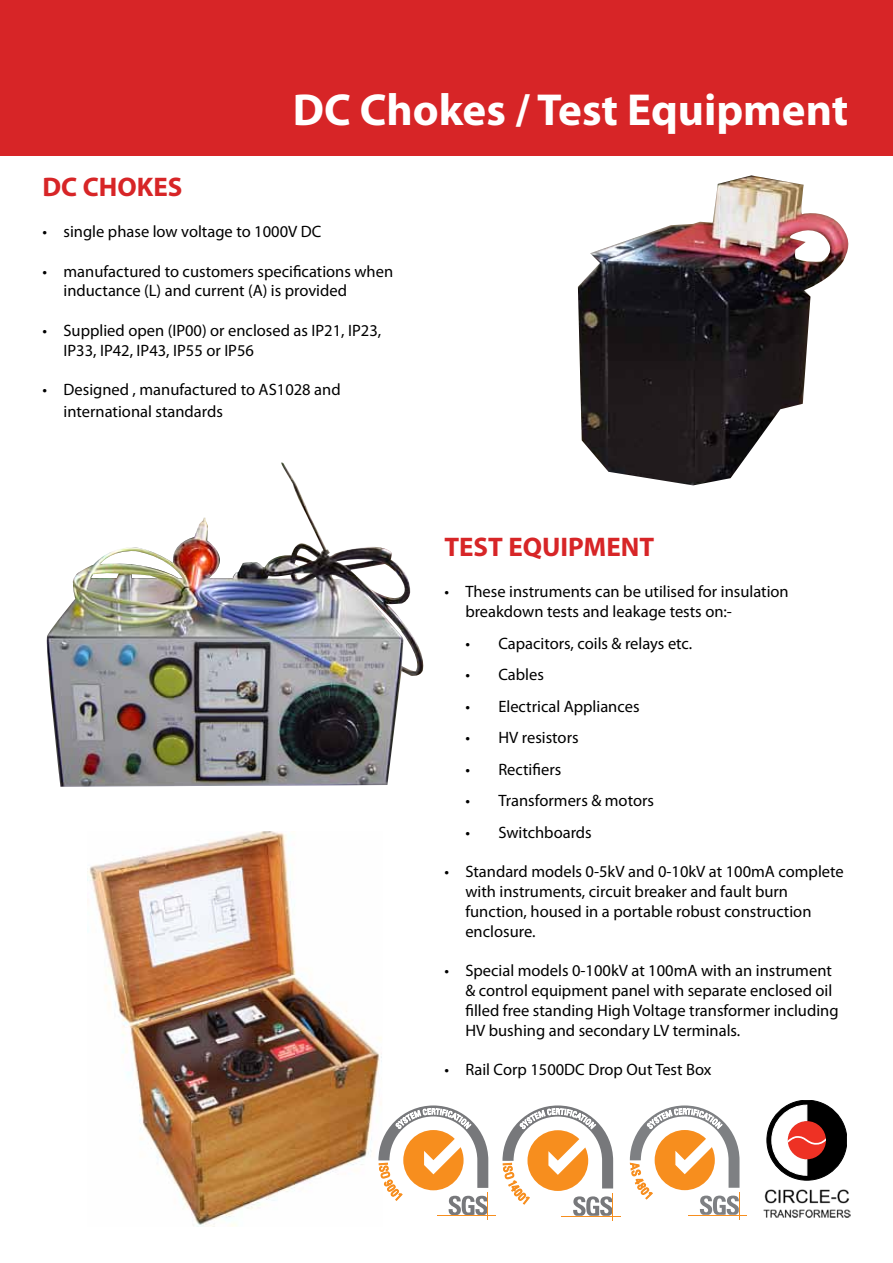
<style>
.page{position:relative;width:893px;height:1263px;background:#fff}
.page>*{position:absolute;margin:0;border:0;box-sizing:border-box;transform-origin:0 0}
.t1{font:700 45px "Myriad Pro";color:#fff}
.t2{font:700 27px "Myriad Pro";color:#d72527}
.t3{font:16.5px/19.8px "Myriad Pro";color:#000}
</style>
<div class="page">
<img style="left:578px;top:175px;width:271px;height:310px">
<svg style="left:788px;top:225px;width:48px;height:37px"></svg>
<img style="left:46px;top:462px;width:378px;height:325px">
<img style="left:91px;top:550px;width:92px;height:28px">
<svg style="left:294px;top:549px;width:23px;height:18px"></svg>
<svg style="left:267px;top:573px;width:50px;height:7px"></svg>
<svg style="left:332px;top:557px;width:91px;height:116px"></svg>
<div style="left:0;top:0;width:893px;height:156px;background:#d72527"></div>
<img style="left:89px;top:831px;width:293px;height:396px">
<img style="left:764px;top:1189px;width:86px;height:29px">
<div style="left:767px;top:1100px;width:80px;height:80px;background:#000;border-radius:50%"></div>
<div style="left:767px;top:1100px;width:80px;height:80px;border:1px solid #000;border-radius:50%"></div>
<svg style="left:772px;top:1105px;width:54px;height:70px"></svg>
<hr style="left:688px;top:1215px;width:59px;height:1px;background:#f78e1e">
<svg style="left:630px;top:1105px;width:110px;height:114px"></svg>
<hr style="left:561px;top:1216px;width:59px;height:1px;background:#f78e1e">
<svg style="left:502px;top:1105px;width:111px;height:115px"></svg>
<hr style="left:437px;top:1215px;width:58px;height:1px;background:#f78e1e">
<svg style="left:378px;top:1105px;width:111px;height:114px"></svg>
<h1 class="t1" style="left:293px;top:81px;width:557px">DC Chokes / Test Equipment</h1>
<h2 class="t2" style="left:43px;top:169px;width:141px">DC CHOKES</h2>
<p class="t3" style="left:43px;top:221px;width:280px">• single phase low voltage to 1000V DC</p>
<p class="t3" style="left:64px;top:261px;width:331px;text-indent:-21px">• manufactured to customers specifications when inductance (L) and current (A) is provided</p>
<p class="t3" style="left:64px;top:320px;width:319px;text-indent:-21px">• Supplied open (IP00) or enclosed as IP21, IP23,<br>IP33, IP42, IP43, IP55 or IP56</p>
<p class="t3" style="left:64px;top:379px;width:279px;line-height:21.6px;text-indent:-21px">• Designed , manufactured to AS1028 and international standards</p>
<h2 class="t2" style="left:444px;top:529px;width:211px">TEST EQUIPMENT</h2>
<p class="t3" style="left:465px;top:582px;width:325px;text-indent:-21px">• These instruments can be utilised for insulation breakdown tests and leakage tests on:-</p>
<p class="t3" style="left:465px;top:633px;width:228px">• Capacitors, coils &amp; relays etc.</p>
<p class="t3" style="left:465px;top:665px;width:80px">• Cables</p>
<p class="t3" style="left:465px;top:696px;width:176px">• Electrical Appliances</p>
<p class="t3" style="left:465px;top:728px;width:115px">• HV resistors</p>
<p class="t3" style="left:465px;top:759px;width:97px">• Rectifiers</p>
<p class="t3" style="left:465px;top:790px;width:190px">• Transformers &amp; motors</p>
<p class="t3" style="left:465px;top:822px;width:128px">• Switchboards</p>
<p class="t3" style="left:465px;top:862px;width:380px;text-indent:-21px">• Standard models 0-5kV and 0-10kV at 100mA complete with instruments, circuit breaker and fault burn function, housed in a portable robust construction enclosure.</p>
<p class="t3" style="left:465px;top:961px;width:375px;text-indent:-21px">• Special models 0-100kV at 100mA with an instrument &amp; control equipment panel with separate enclosed oil filled free standing High Voltage transformer including HV bushing and secondary LV terminals.</p>
<p class="t3" style="left:444px;top:1060px;width:269px">• Rail Corp 1500DC Drop Out Test Box</p>
</div>
